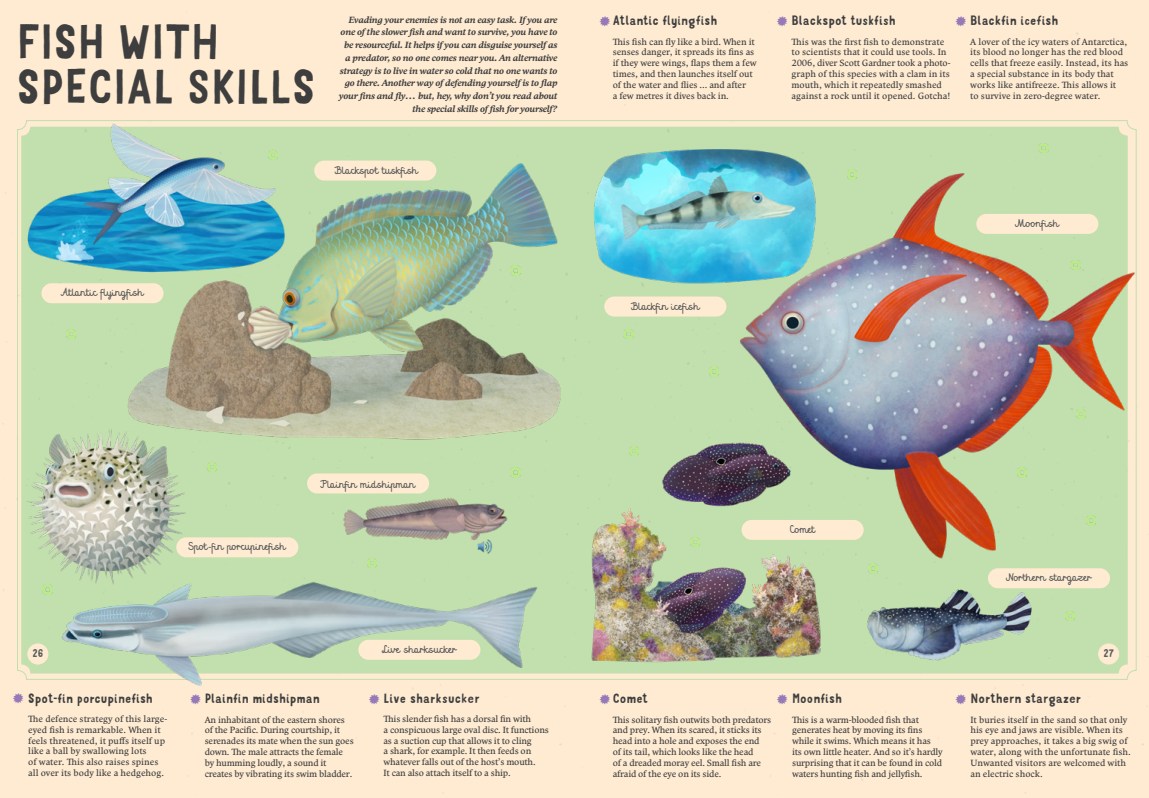
<style>
.page{position:relative;width:1149px;height:798px;background:#fff}
.page>*{position:absolute;margin:0;border:0;box-sizing:border-box;transform-origin:0 0}
.PODkap{font:46.5px/45px "Mr Dodo";color:#3e3e3f}
.text{font:15px "Mr Dodo";color:#9779b7}
.ZVÍŘATA{font:12.75px "Mr Dodo";color:#3e3e3f}
.popisky{font:10.73px "Mrs White";color:#57585a}
.t1{font:10.5px "Mr Dodo";color:#57585a}
.text-2{font:9px/10.8px "Comenia Serif Pro";letter-spacing:-.01em;color:#3e3e3f}
.úvodní_text{font:italic 700 9px/12.8px "Comenia Serif Pro";letter-spacing:-.02em;color:#3e3e3f;text-align:right}
</style>
<div class="page">
<img style="left:0;top:0;width:1148px;height:797px">
<img style="left:659px;top:439px;width:60px;height:66px">
<img style="left:719px;top:136px;width:429px;height:438px">
<img style="left:560px;top:505px;width:273px;height:161px">
<img style="left:116px;top:133px;width:468px;height:319px">
<img style="left:343px;top:465px;width:167px;height:95px">
<img style="left:42px;top:560px;width:514px;height:133px">
<div style="left:28px;top:643px;width:20px;height:20px;background:#feebd1;border-radius:50%"></div>
<div style="left:28px;top:643px;width:20px;height:21px;border:1px solid #feebd1;border-radius:50%"></div>
<div style="left:1098px;top:643px;width:20px;height:20px;background:#feebd1;border-radius:50%"></div>
<div style="left:1097px;top:643px;width:21px;height:21px;border:1px solid #feebd1;border-radius:50%"></div>
<svg style="left:66px;top:329px;width:9px;height:9px"></svg>
<svg style="left:511px;top:265px;width:9px;height:10px"></svg>
<svg style="left:511px;top:467px;width:9px;height:10px"></svg>
<svg style="left:208px;top:462px;width:9px;height:9px"></svg>
<svg style="left:367px;top:558px;width:9px;height:9px"></svg>
<svg style="left:43px;top:584px;width:9px;height:10px"></svg>
<svg style="left:709px;top:366px;width:9px;height:10px"></svg>
<svg style="left:629px;top:446px;width:9px;height:10px"></svg>
<svg style="left:623px;top:329px;width:10px;height:10px"></svg>
<svg style="left:847px;top:170px;width:9px;height:9px"></svg>
<svg style="left:1038px;top:143px;width:9px;height:10px"></svg>
<svg style="left:1070px;top:260px;width:9px;height:10px"></svg>
<svg style="left:690px;top:537px;width:9px;height:9px"></svg>
<svg style="left:868px;top:563px;width:9px;height:9px"></svg>
<svg style="left:1017px;top:467px;width:9px;height:10px"></svg>
<svg style="left:1075px;top:409px;width:9px;height:9px"></svg>
<svg style="left:1086px;top:515px;width:9px;height:10px"></svg>
<svg style="left:1065px;top:611px;width:9px;height:9px"></svg>
<div style="left:41px;top:283px;width:122px;height:20px;background:#feebd1;border-radius:10px"></div>
<div style="left:314px;top:160px;width:122px;height:20px;background:#feebd1;border-radius:10px"></div>
<div style="left:604px;top:296px;width:122px;height:20px;background:#feebd1;border-radius:10px"></div>
<div style="left:975px;top:214px;width:123px;height:20px;background:#feebd1;border-radius:10px"></div>
<div style="left:307px;top:473px;width:122px;height:20px;background:#feebd1;border-radius:10px"></div>
<div style="left:741px;top:519px;width:122px;height:20px;background:#feebd1;border-radius:10px"></div>
<div style="left:987px;top:568px;width:122px;height:20px;background:#feebd1;border-radius:10px"></div>
<div style="left:176px;top:537px;width:122px;height:20px;background:#feebd1;border-radius:10px"></div>
<div style="left:358px;top:639px;width:122px;height:20px;background:#feebd1;border-radius:10px"></div>
<img style="left:25px;top:111px;width:265px;height:181px">
<img style="left:589px;top:143px;width:230px;height:145px">
<img style="left:14px;top:413px;width:173px;height:171px">
<img style="left:864px;top:584px;width:168px;height:79px">
<p class="PODkap" style="left:17px;top:20px;width:300px">FISH WITH<br>SPECIAL SKILLS</p>
<p class="úvodní_text" style="left:339px;top:13px;width:220px">Evading your enemies is not an easy task. If you are one of the slower fish and want to survive, you have to be resourceful. It helps if you can disguise yourself as a predator, so no one comes near you. An alternative strategy is to live in water so cold that no one wants to go there. Another way of defending yourself is to flap your fins and fly… but, hey, why don’t you read about the special skills of fish for yourself?</p>
<p class="popisky" style="left:335px;top:163px;width:85px">Blackspot tuskfish</p>
<p class="popisky" style="left:61px;top:285px;width:84px">Atlantic flyingfish</p>
<p class="ZVÍŘATA" style="left:612px;top:13px;width:106px">Atlantic flyingfish</p>
<p class="text-2" style="left:612px;top:36px;width:145px">This fish can fly like a bird. When it senses danger, it spreads its fins as if they were wings, flaps them a few times, and then launches itself out of the water and flies ... and after<br>a few metres it dives back in.</p>
<p class="ZVÍŘATA" style="left:791px;top:13px;width:106px">Blackspot tuskfish</p>
<p class="text-2" style="left:791px;top:36px;width:160px">This was the first fish to demonstrate to scientists that it could use tools. In 2006, diver Scott Gardner took a photo&shy;graph of this species with a clam in its mouth, which it repeatedly smashed against a rock until it opened. Gotcha!</p>
<p class="ZVÍŘATA" style="left:969px;top:13px;width:90px">Blackfin icefish</p>
<p class="text-2" style="left:969px;top:36px;width:160px">A lover of the icy waters of Antarctica, its blood no longer has the red blood cells that freeze easily. Instead, its has a special substance in its body that works like antifreeze. This allows it<br>to survive in zero-degree water.</p>
<p class="text" style="left:598px;top:12px;width:14px">✹</p>
<p class="text" style="left:775px;top:12px;width:14px">✹</p>
<p class="text" style="left:954px;top:12px;width:14px">✹</p>
<p class="popisky" style="left:631px;top:299px;width:70px">Blackfin icefish</p>
<p class="popisky" style="left:1015px;top:216px;width:45px">Moonfish</p>
<p class="popisky" style="left:189px;top:539px;width:99px">Spot-fin porcupinefish</p>
<p class="popisky" style="left:321px;top:476px;width:96px">Plainfin midshipman</p>
<p class="popisky" style="left:790px;top:522px;width:26px">Comet</p>
<p class="popisky" style="left:1006px;top:570px;width:87px">Northern stargazer</p>
<p class="popisky" style="left:382px;top:642px;width:76px">Live sharksucker</p>
<p class="t1" style="left:32px;top:646px;width:12px">26</p>
<p class="t1" style="left:1102px;top:646px;width:12px">27</p>
<p class="ZVÍŘATA" style="left:970px;top:690px;width:112px">Northern stargazer</p>
<p class="text-2" style="left:970px;top:713px;width:162px">It buries itself in the sand so that only his eye and jaws are visible. When its prey approaches, it takes a big swig of water, along with the unfortunate fish.<br>Unwanted visitors are welcomed with an electric shock.</p>
<p class="ZVÍŘATA" style="left:28px;top:689px;width:126px">Spot-fin porcupinefish</p>
<p class="text-2" style="left:28px;top:713px;width:140px">The defence strategy of this large&shy;eyed fish is remarkable. When it feels threatened, it puffs itself up like a ball by swallowing lots<br>of water. This also raises spines all over its body like a hedgehog.</p>
<p class="ZVÍŘATA" style="left:383px;top:689px;width:98px">Live sharksucker</p>
<p class="text-2" style="left:383px;top:713px;width:167px">This slender fish has a dorsal fin with<br>a conspicuous large oval disc. It functions as a suction cup that allows it to cling<br>a shark, for example. It then feeds on whatever falls out of the host’s mouth.<br>It can also attach itself to a ship.</p>
<p class="text" style="left:12px;top:689px;width:14px">✹</p>
<p class="text" style="left:189px;top:689px;width:14px">✹</p>
<p class="text" style="left:368px;top:689px;width:14px">✹</p>
<p class="text" style="left:598px;top:689px;width:14px">✹</p>
<p class="text" style="left:775px;top:689px;width:14px">✹</p>
<p class="text" style="left:954px;top:689px;width:14px">✹</p>
<p class="ZVÍŘATA" style="left:612px;top:690px;width:37px">Comet</p>
<p class="text-2" style="left:612px;top:713px;width:160px">This solitary fish outwits both predators and prey. When its scared, it sticks its head into a hole and exposes the end<br>of its tail, which looks like the head<br>of a dreaded moray eel. Small fish are afraid of the eye on its side.</p>
<p class="ZVÍŘATA" style="left:791px;top:690px;width:51px">Moonfish</p>
<p class="text-2" style="left:791px;top:713px;width:152px">This is a warm-blooded fish that generates heat by moving its fins while it swims. Which means it has its own little heater. And so it’s hardly surprising that it can be found in cold waters hunting fish and jellyfish.</p>
<p class="ZVÍŘATA" style="left:205px;top:690px;width:117px">Plainfin midshipman</p>
<p class="text-2" style="left:205px;top:713px;width:150px">An inhabitant of the eastern shores of the Pacific. During courtship, it serenades its mate when the sun goes down. The male attracts the female by humming loudly, a sound it creates by vibrating its swim bladder.</p>
</div>
